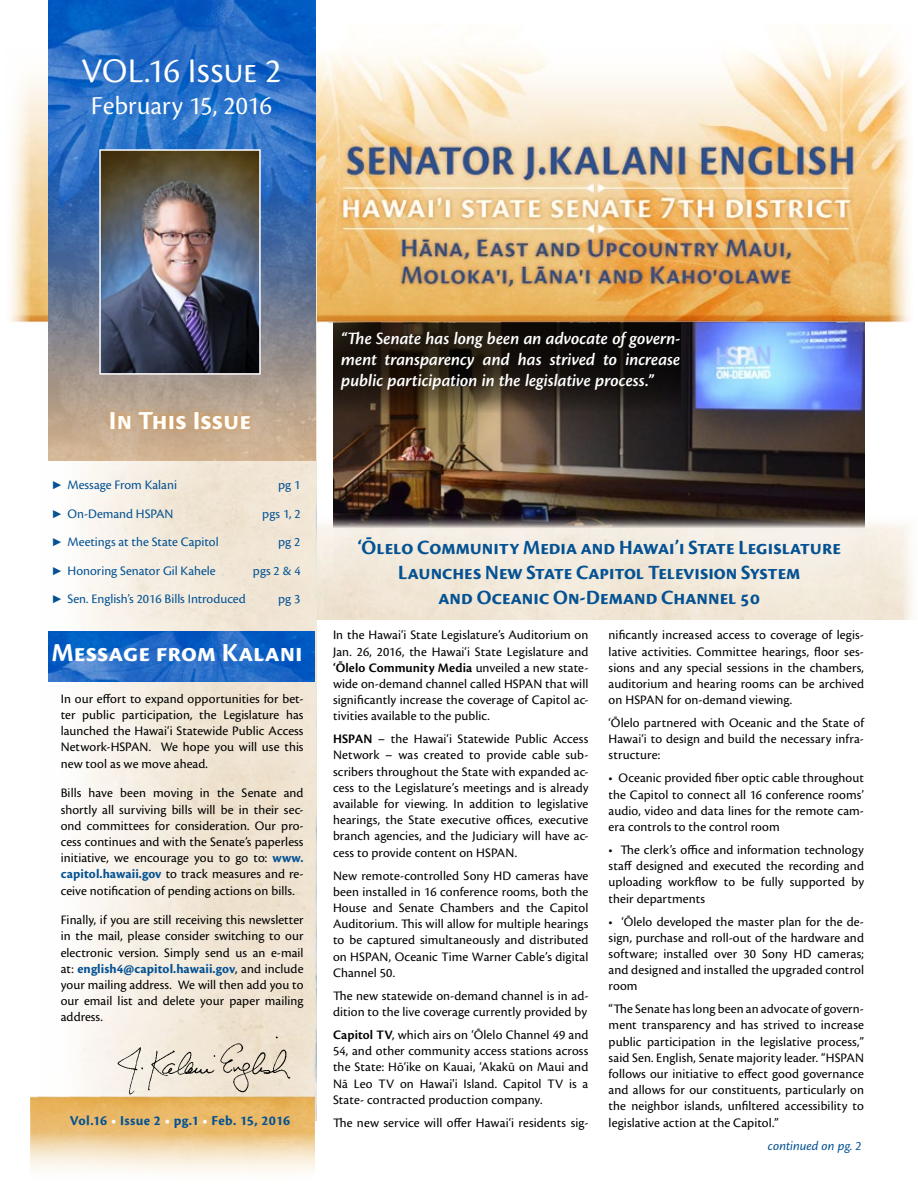
<style>
.page{position:relative;width:918px;height:1188px;background:#fff}
.page>*{position:absolute;margin:0;border:0;box-sizing:border-box;transform-origin:0 0}
.t1{font:36px "Cronos Pro Disp";letter-spacing:.01em;color:#fff}
.t2{font:700 27px "Cronos Pro";letter-spacing:.005em;color:#fff}
.t3{font:27px "Cronos Pro Disp";letter-spacing:.01em;color:#fff}
.t4{font:21px/25.2px "Cronos Pro Bold Disp";color:#045293;text-align:center}
.t5{font:18px/21px "Cronos Pro Semibold Disp It";color:#fff;text-align:justify}
.t6{font:700 14.25px "Cronos Pro";color:#045293}
.t7{font:13.5px/16.2px "Cronos Pro";letter-spacing:.005em;color:#000;text-align:justify}
.t8{font:13.5px "Cronos Pro";color:#045293}
.t9{font:italic 13.5px "Cronos Pro";color:#045293}
.s1{font-family:"Andale Mono"}
.s2{font-weight:700;color:#045293}
.s3{color:#fff}
.s4{font-weight:600}
</style>
<div class="page">
<img style="left:333px;top:331px;width:532px;height:184px">
<img style="left:10px;top:24px;width:900px;height:307px">
<img style="left:316px;top:515px;width:596px;height:105px">
<img style="left:32px;top:203px;width:284px;height:918px">
<img style="left:30px;top:1096px;width:285px;height:76px">
<img style="left:49px;top:1px;width:267px;height:459px">
<svg style="left:333px;top:323px;width:347px;height:97px;background:#261e15"></svg>
<div style="left:105px;top:406px;width:151px;height:29px;background:#df943c;opacity:.89"></div>
<img style="left:48px;top:632px;width:267px;height:49px">
<img style="left:111px;top:1036px;width:186px;height:64px">
<img style="left:102px;top:152px;width:156px;height:220px">
<div style="left:99px;top:149px;width:162px;height:226px;border:2px solid #fff"></div>
<h1 class="t1" style="left:82px;top:50px;width:201px">VOL.16 Issue 2</h1>
<h2 class="t3" style="left:91px;top:91px;width:182px">February 15, 2016</h2>
<h2 class="t2" style="left:109px;top:405px;width:144px">In This Issue</h2>
<p class="t8" style="left:53px;top:477px;width:125px"><span class="s1">►</span> Message From Kalani</p>
<p class="t8" style="left:278px;top:477px;width:24px">pg 1</p>
<p class="t8" style="left:53px;top:506px;width:122px"><span class="s1">►</span> On-Demand HSPAN</p>
<p class="t8" style="left:262px;top:506px;width:40px">pgs 1, 2</p>
<p class="t8" style="left:53px;top:534px;width:167px"><span class="s1">►</span> Meetings at the State Capitol</p>
<p class="t8" style="left:278px;top:534px;width:24px">pg 2</p>
<p class="t8" style="left:53px;top:563px;width:164px"><span class="s1">►</span> Honoring Senator Gil Kahele</p>
<p class="t8" style="left:253px;top:563px;width:49px">pgs 2 &amp; 4</p>
<p class="t8" style="left:53px;top:591px;width:194px"><span class="s1">►</span> Sen. English’s 2016 Bills Introduced</p>
<p class="t8" style="left:278px;top:591px;width:24px">pg 3</p>
<h2 class="t2" style="left:52px;top:637px;width:253px">Message from Kalani</h2>
<p class="t7" style="left:61px;top:691px;width:244px">In our effort to expand opportunities for bet&shy;ter public participation, the Legislature has launched the Hawai‘i Statewide Public Access Network-HSPAN. We hope you will use this new tool as we move ahead.</p>
<p class="t7" style="left:61px;top:785px;width:244px">Bills have been moving in the Senate and shortly all surviving bills will be in their sec&shy;ond committees for consideration. Our pro&shy;cess continues and with the Senate’s paperless initiative, we encourage you to go to: <span class="s2">www. capitol.hawaii.gov</span> to track measures and re&shy;ceive notification of pending actions on bills.</p>
<p class="t7" style="left:61px;top:912px;width:244px">Finally, if you are still receiving this newsletter in the mail, please consider switching to our electronic version. Simply send us an e-mail at: <span class="s2">english4@capitol.hawaii.gov</span>, and include your mailing address. We will then add you to our email list and delete your paper mailing address.</p>
<p class="t6" style="left:70px;top:1112px;width:222px">Vol.16 <span class="s3">•</span> Issue 2 <span class="s3">•</span> pg.1 <span class="s3">•</span> Feb. 15, 2016</p>
<h3 class="t5" style="left:341px;top:329px;width:341px">“The Senate has long been an advocate of govern&shy;ment transparency and has strived to increase public participation in the legislative process.”</h3>
<h3 class="t4" style="left:358px;top:535px;width:485px">‘Ōlelo Community Media and Hawai’i State Legislature<br>Launches New State Capitol Television System<br>and Oceanic On-Demand Channel 50</h3>
<p class="t7" style="left:333px;top:627px;width:257px">In the Hawai‘i State Legislature’s Auditorium on Jan. 26, 2016, the Hawai‘i State Legislature and <span class="s4">‘Ōlelo Community Media</span> unveiled a new state&shy;wide on-demand channel called HSPAN that will significantly increase the coverage of Capitol ac&shy;tivities available to the public.</p>
<p class="t7" style="left:333px;top:731px;width:257px"><span class="s4">HSPAN</span> – the Hawai‘i Statewide Public Access Network – was created to provide cable sub&shy;scribers throughout the State with expanded ac&shy;cess to the Legislature’s meetings and is already available for viewing. In addition to legislative hearings, the State executive offices, executive branch agencies, and the Judiciary will have ac&shy;cess to provide content on HSPAN.</p>
<p class="t7" style="left:333px;top:867px;width:257px">New remote-controlled Sony HD cameras have been installed in 16 conference rooms, both the House and Senate Chambers and the Capitol Auditorium. This will allow for multiple hearings to be captured simultaneously and distributed on HSPAN, Oceanic Time Warner Cable’s digital Channel 50.</p>
<p class="t7" style="left:333px;top:987px;width:257px">The new statewide on-demand channel is in ad&shy;dition to the live coverage currently provided by</p>
<p class="t7" style="left:333px;top:1027px;width:257px"><span class="s4">Capitol TV</span>, which airs on ‘Ōlelo Channel 49 and 54, and other community access stations across the State: Hō‘ike on Kauai, ‘Akakū on Maui and Nā Leo TV on Hawai'i Island. Capitol TV is a State- contracted production company.</p>
<p class="t7" style="left:333px;top:1114px;width:257px">The new service will offer Hawai‘i residents sig-</p>
<p class="t7" style="left:609px;top:627px;width:257px">nificantly increased access to coverage of legis&shy;lative activities. Committee hearings, floor ses&shy;sions and any special sessions in the chambers, auditorium and hearing rooms can be archived on HSPAN for on-demand viewing.</p>
<p class="t7" style="left:609px;top:715px;width:257px">‘Ōlelo partnered with Oceanic and the State of Hawai‘i to design and build the necessary infra&shy;structure:</p>
<p class="t7" style="left:609px;top:770px;width:257px">• Oceanic provided fiber optic cable throughout the Capitol to connect all 16 conference rooms’ audio, video and data lines for the remote cam&shy;era controls to the control room</p>
<p class="t7" style="left:609px;top:842px;width:257px">• The clerk’s office and information technology staff designed and executed the recording and uploading workflow to be fully supported by their departments</p>
<p class="t7" style="left:609px;top:913px;width:257px">• ‘Ōlelo developed the master plan for the de&shy;sign, purchase and roll-out of the hardware and software; installed over 30 Sony HD cameras; and designed and installed the upgraded control room</p>
<p class="t7" style="left:609px;top:1001px;width:257px">“The Senate has long been an advocate of govern&shy;ment transparency and has strived to increase public participation in the legislative process,” said Sen. English, Senate majority leader. “HSPAN follows our initiative to effect good governance and allows for our constituents, particularly on the neighbor islands, unfiltered accessibility to legislative action at the Capitol.”</p>
<p class="t9" style="left:768px;top:1139px;width:95px">continued on pg. 2</p>
</div>
